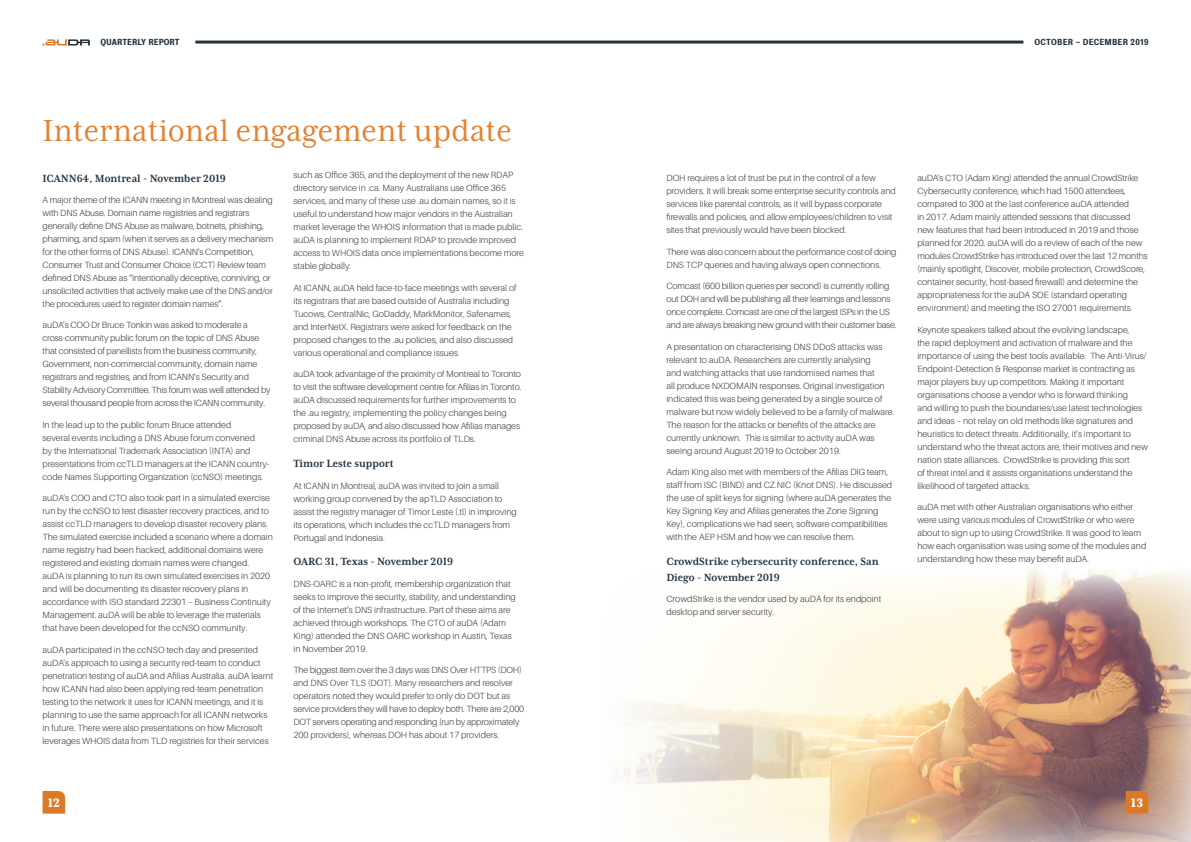
<style>
.page{position:relative;width:1191px;height:842px;background:#fff}
.page>*{position:absolute;margin:0;border:0;box-sizing:border-box;transform-origin:0 0}
.t1{font:35px "Mrs Eaves XL Serif Nar OT";color:#e08436}
.t2{font:800 14px "Mrs Eaves XL Serif Nar OT";color:#fff}
.t3{font:700 12px/16px "Mrs Eaves XL Serif Nar OT";color:#233342}
.t4{font:300 9px/13px "Aileron";color:#414042}
.t5{font:300 9px/13px "Aileron";letter-spacing:-.02em;color:#414042}
.t6{font:500 8px "Bureau Grot";letter-spacing:.02em;color:#233342}
.t7{font:500 8px "Bureau Grot";color:#233342}
</style>
<div class="page">
<img style="left:624px;top:570px;width:567px;height:272px">
<hr style="left:195px;top:41px;width:828px;height:3px;background:#233342">
<svg style="left:43px;top:39px;width:47px;height:7px"></svg>
<svg style="left:43px;top:791px;width:22px;height:23px"></svg>
<svg style="left:1125px;top:791px;width:23px;height:23px"></svg>
<p class="t7" style="left:100px;top:38px;width:81px">QUARTERLY REPORT</p>
<h1 class="t1" style="left:43px;top:113px;width:471px">International engagement update</h1>
<h3 class="t3" style="left:43px;top:170px;width:185px">ICANN64, Montreal - November 2019</h3>
<p class="t4" style="left:43px;top:193px;width:232px">A major theme of the ICANN meeting in Montreal was dealing with DNS Abuse. Domain name registries and registrars generally define DNS Abuse as malware, botnets, phishing, pharming, and spam (when it serves as a delivery mechanism for the other forms of DNS Abuse). ICANN’s Competition, Consumer Trust and Consumer Choice (CCT) Review team defined DNS Abuse as “Intentionally deceptive, conniving, or unsolicited activities that actively make use of the DNS and/or the procedures used to register domain names”.</p>
<p class="t4" style="left:43px;top:319px;width:229px">auDA’s COO Dr Bruce Tonkin was asked to moderate a cross-community public forum on the topic of DNS Abuse that consisted of panellists from the business community, Government, non-commercial community, domain name registrars and registries, and from ICANN’s Security and Stability Advisory Committee. This forum was well attended by several thousand people from across the ICANN community.</p>
<p class="t4" style="left:43px;top:418px;width:228px">In the lead up to the public forum Bruce attended<br>several events including a DNS Abuse forum convened<br>by the International Trademark Association (INTA) and presentations from ccTLD managers at the ICANN country&shy;code Names Supporting Organization (ccNSO) meetings.</p>
<p class="t4" style="left:43px;top:492px;width:232px">auDA’s COO and CTO also took part in a simulated exercise run by the ccNSO to test disaster recovery practices, and to assist ccTLD managers to develop disaster recovery plans.<br>The simulated exercise included a scenario where a domain name registry had been hacked, additional domains were registered and existing domain names were changed.<br>auDA is planning to run its own simulated exercises in 2020 and will be documenting its disaster recovery plans in accordance with ISO standard 22301 – Business Continuity Management. auDA will be able to leverage the materials that have been developed for the ccNSO community.</p>
<p class="t4" style="left:43px;top:643px;width:232px">auDA participated in the ccNSO tech day and presented auDA’s approach to using a security red-team to conduct penetration testing of auDA and Afilias Australia. auDA learnt how ICANN had also been applying red-team penetration testing to the network it uses for ICANN meetings, and it is planning to use the same approach for all ICANN networks in future. There were also presentations on how Microsoft leverages WHOIS data from TLD registries for their services</p>
<p class="t4" style="left:293px;top:169px;width:232px">such as Office 365, and the deployment of the new RDAP directory service in .ca. Many Australians use Office 365 services, and many of these use .au domain names, so it is useful to understand how major vendors in the Australian market leverage the WHOIS information that is made public. auDA is planning to implement RDAP to provide improved access to WHOIS data once implementations become more stable globally.</p>
<p class="t4" style="left:293px;top:281px;width:225px">At ICANN, auDA held face-to-face meetings with several of its registrars that are based outside of Australia including Tucows, CentralNic, GoDaddy, MarkMonitor, Safenames, and InterNetX. Registrars were asked for feedback on the proposed changes to the .au policies, and also discussed various operational and compliance issues.</p>
<p class="t4" style="left:293px;top:368px;width:229px">auDA took advantage of the proximity of Montreal to Toronto to visit the software development centre for Afilias in Toronto. auDA discussed requirements for further improvements to the .au registry, implementing the policy changes being proposed by auDA, and also discussed how Afilias manages criminal DNS Abuse across its portfolio of TLDs.</p>
<h3 class="t3" style="left:293px;top:455px;width:102px">Timor Leste support</h3>
<p class="t4" style="left:293px;top:479px;width:225px">At ICANN in Montreal, auDA was invited to join a small working group convened by the apTLD Association to assist the registry manager of Timor Leste (.tl) in improving its operations, which includes the ccTLD managers from Portugal and Indonesia.</p>
<h3 class="t3" style="left:293px;top:553px;width:161px">OARC 31, Texas - November 2019</h3>
<p class="t4" style="left:293px;top:577px;width:224px">DNS-OARC is a non-profit, membership organization that seeks to improve the security, stability, and understanding of the Internet’s DNS infrastructure. Part of these aims are achieved through workshops. The CTO of auDA (Adam King) attended the DNS OARC workshop in Austin, Texas in November 2019.</p>
<p class="t5" style="left:293px;top:663px;width:232px">The biggest item over the 3 days was DNS Over HTTPS (DOH) and DNS Over TLS (DOT). Many researchers and resolver operators noted they would prefer to only do DOT but as service providers they will have to deploy both. There are 2,000<br>DOT servers operating and responding (run by approximately 200 providers), whereas DOH has about 17 providers.</p>
<p class="t6" style="left:1034px;top:38px;width:115px">OCTOBER - DECEMBER 2019</p>
<p class="t4" style="left:666px;top:172px;width:231px">DOH requires a lot of trust be put in the control of a few providers. It will break some enterprise security controls and services like parental controls, as it will bypass corporate firewalls and policies, and allow employees/children to visit sites that previously would have been blocked.</p>
<p class="t4" style="left:666px;top:245px;width:232px">There was also concern about the performance cost of doing<br>DNS TCP queries and having always open connections.</p>
<p class="t5" style="left:666px;top:280px;width:232px">Comcast (600 billion queries per second) is currently rolling out DOH and will be publishing all their learnings and lessons once complete. Comcast are one of the largest ISPs in the US and are always breaking new ground with their customer base.</p>
<p class="t4" style="left:666px;top:340px;width:230px">A presentation on characterising DNS DDoS attacks was relevant to auDA. Researchers are currently analysing<br>and watching attacks that use randomised names that<br>all produce NXDOMAIN responses. Original investigation indicated this was being generated by a single source of malware but now widely believed to be a family of malware.<br>The reason for the attacks or benefits of the attacks are currently unknown. This is similar to activity auDA was seeing around August 2019 to October 2019.</p>
<p class="t4" style="left:666px;top:466px;width:227px">Adam King also met with members of the Afilias DIG team, staff from ISC (BIND) and CZ.NIC (Knot DNS). He discussed the use of split keys for signing (where auDA generates the Key Signing Key and Afilias generates the Zone Signing Key), complications we had seen, software compatibilities with the AEP HSM and how we can resolve them.</p>
<h3 class="t3" style="left:666px;top:553px;width:214px">CrowdStrike cybersecurity conference, San<br>Diego - November 2019</h3>
<p class="t4" style="left:666px;top:593px;width:216px">CrowdStrike is the vendor used by auDA for its endpoint desktop and server security.</p>
<p class="t4" style="left:917px;top:172px;width:232px">auDA’s CTO (Adam King) attended the annual CrowdStrike Cybersecurity conference, which had 1500 attendees, compared to 300 at the last conference auDA attended<br>in 2017. Adam mainly attended sessions that discussed new features that had been introduced in 2019 and those planned for 2020. auDA will do a review of each of the new modules CrowdStrike has introduced over the last 12 months (mainly spotlight, Discover, mobile protection, CrowdScore, container security, host-based firewall) and determine the appropriateness for the auDA SOE (standard operating environment) and meeting the ISO 27001 requirements.</p>
<p class="t4" style="left:917px;top:323px;width:232px">Keynote speakers talked about the evolving landscape,<br>the rapid deployment and activation of malware and the importance of using the best tools available. The Anti-Virus/ Endpoint-Detection &amp; Response market is contracting as major players buy up competitors. Making it important organisations choose a vendor who is forward thinking<br>and willing to push the boundaries/use latest technologies and ideas – not relay on old methods like signatures and heuristics to detect threats. Additionally, it’s important to understand who the threat actors are, their motives and new nation state alliances. CrowdStrike is providing this sort<br>of threat intel and it assists organisations understand the likelihood of targeted attacks.</p>
<p class="t4" style="left:917px;top:501px;width:230px">auDA met with other Australian organisations who either were using various modules of CrowdStrike or who were about to sign up to using CrowdStrike. It was good to learn how each organisation was using some of the modules and understanding how these may benefit auDA.</p>
<h2 class="t2" style="left:48px;top:795px;width:14px">12</h2>
<h2 class="t2" style="left:1131px;top:795px;width:14px">13</h2>
</div>
